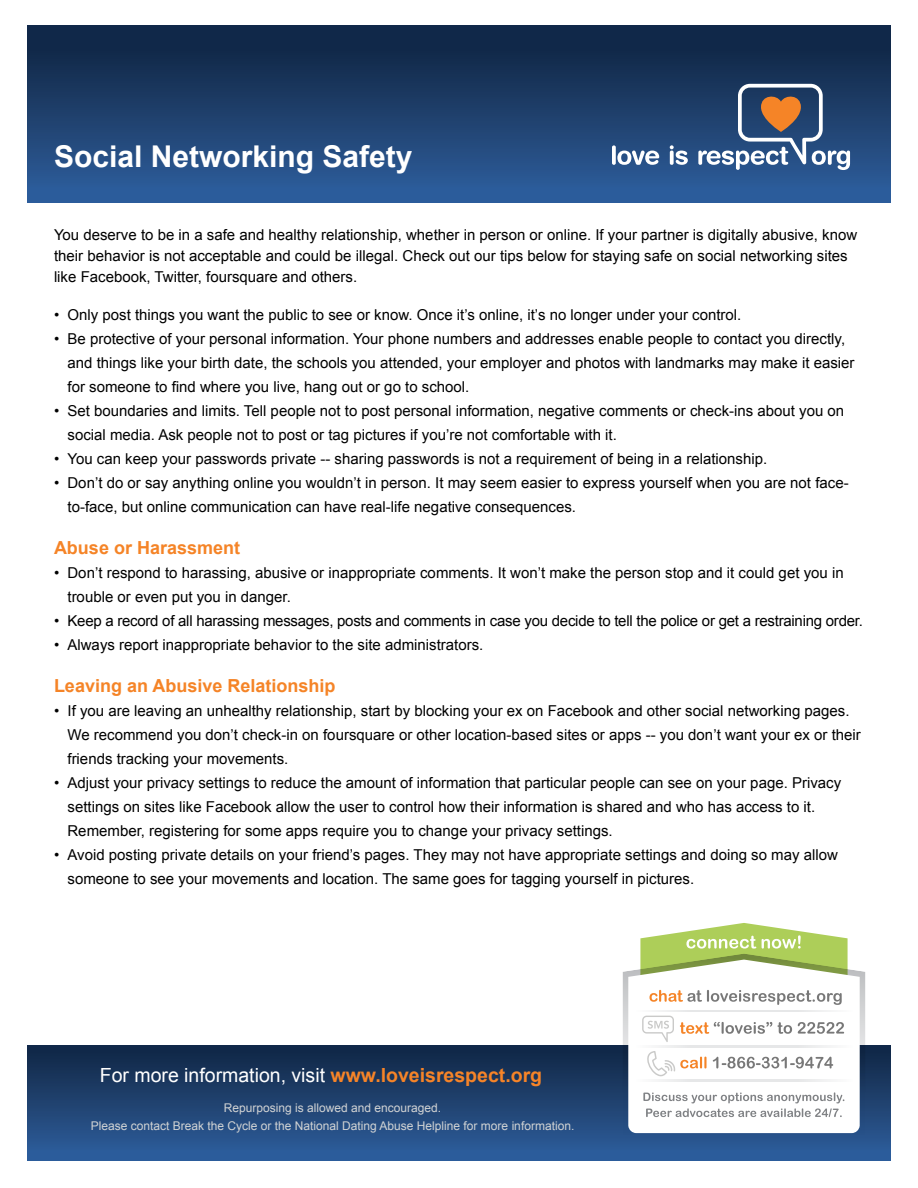
<style>
.page{position:relative;width:918px;height:1188px;background:#fff}
.page>*{position:absolute;margin:0;border:0;box-sizing:border-box;transform-origin:0 0}
.t1{font:700 30px "Arial";color:#fff}
.t2{font:19.5px "Arial";color:#fff}
.t3{font:700 18px "Arial";color:#f58427}
.t4{font:15px/24px "Arial";color:#000}
.t5{font:12px/18px "Arial";color:#d1d3d4;text-align:center}
.s1{font-weight:700;color:#f68428}
</style>
<div class="page">
<div style="left:27px;top:1045px;width:864px;height:116px;background:linear-gradient(to bottom,#102543,#2e5f9e)"></div>
<div style="left:27px;top:26px;width:864px;height:176px;background:linear-gradient(to bottom,#0e223e,#2e5e9d)"></div>
<svg style="left:612px;top:145px;width:4px;height:20px"></svg>
<svg style="left:617px;top:151px;width:42px;height:14px"></svg>
<svg style="left:670px;top:145px;width:18px;height:20px"></svg>
<svg style="left:698px;top:84px;width:152px;height:86px;background:#556783"></svg>
<svg style="left:623px;top:971px;width:242px;height:165px;background:#5a7293"></svg>
<svg style="left:628px;top:923px;width:232px;height:210px"></svg>
<h1 class="t1" style="left:54px;top:136px;width:360px">Social Networking Safety</h1>
<p class="t4" style="left:54px;top:225px;width:805px;line-height:21px">You deserve to be in a safe and healthy relationship, whether in person or online. If your partner is digitally abusive, know their behavior is not acceptable and could be illegal. Check out our tips below for staying safe on social networking sites like Facebook, Twitter, foursquare and others.</p>
<p class="t4" style="left:54px;top:303px;width:689px">• Only post things you want the public to see or know. Once it’s online, it’s no longer under your control.</p>
<p class="t4" style="left:68px;top:327px;width:789px;text-indent:-14px">• Be protective of your personal information. Your phone numbers and addresses enable people to contact you directly, and things like your birth date, the schools you attended, your employer and photos with landmarks may make it easier for someone to find where you live, hang out or go to school.</p>
<p class="t4" style="left:68px;top:399px;width:778px;text-indent:-14px">• Set boundaries and limits. Tell people not to post personal information, negative comments or check-ins about you on social media. Ask people not to post or tag pictures if you’re not comfortable with it.</p>
<p class="t4" style="left:54px;top:447px;width:715px">• You can keep your passwords private -- sharing passwords is not a requirement of being in a relationship.</p>
<p class="t4" style="left:68px;top:471px;width:783px;text-indent:-14px">• Don’t do or say anything online you wouldn’t in person. It may seem easier to express yourself when you are not face&shy;to-face, but online communication can have real-life negative consequences.</p>
<p class="t3" style="left:54px;top:536px;width:188px">Abuse or Harassment</p>
<p class="t4" style="left:68px;top:561px;width:778px;text-indent:-14px">• Don’t respond to harassing, abusive or inappropriate comments. It won’t make the person stop and it could get you in trouble or even put you in danger.</p>
<p class="t4" style="left:54px;top:609px;width:810px">• Keep a record of all harassing messages, posts and comments in case you decide to tell the police or get a restraining order.</p>
<p class="t4" style="left:54px;top:633px;width:431px">• Always report inappropriate behavior to the site administrators.</p>
<p class="t3" style="left:54px;top:674px;width:283px">Leaving an Abusive Relationship</p>
<p class="t4" style="left:68px;top:699px;width:795px;text-indent:-14px">• If you are leaving an unhealthy relationship, start by blocking your ex on Facebook and other social networking pages.<br>We recommend you don’t check-in on foursquare or other location-based sites or apps -- you don’t want your ex or their friends tracking your movements.</p>
<p class="t4" style="left:68px;top:771px;width:775px;text-indent:-14px">• Adjust your privacy settings to reduce the amount of information that particular people can see on your page. Privacy settings on sites like Facebook allow the user to control how their information is shared and who has access to it.<br>Remember, registering for some apps require you to change your privacy settings.</p>
<p class="t4" style="left:68px;top:843px;width:772px;text-indent:-14px">• Avoid posting private details on your friend’s pages. They may not have appropriate settings and doing so may allow someone to see your movements and location. The same goes for tagging yourself in pictures.</p>
<h2 class="t2" style="left:100px;top:1062px;width:444px">For more information, visit <span class="s1">www.loveisrespect.org</span></h2>
<p class="t5" style="left:91px;top:1099px;width:485px">Repurposing is allowed and encouraged.<br>Please contact Break the Cycle or the National Dating Abuse Helpline for more information.</p>
</div>
